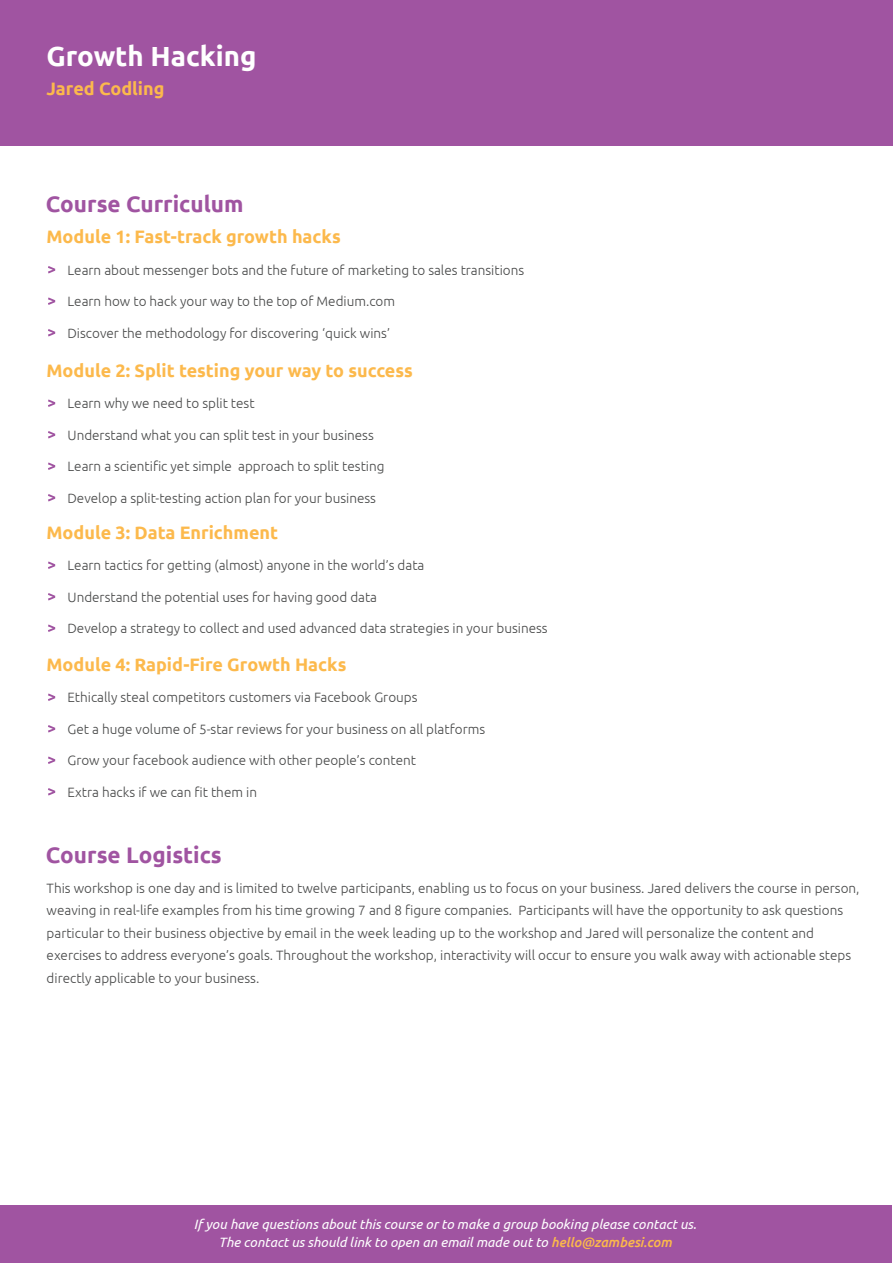
<style>
.page{position:relative;width:893px;height:1263px;background:#fff}
.page>*{position:absolute;margin:0;border:0;box-sizing:border-box;transform-origin:0 0}
.t1{font:700 27.6px "Ubuntu";color:#fff}
.t2{font:700 22.5px "Ubuntu";color:#a054a1}
.t3{font:700 18px "Ubuntu";color:#fcb94c}
.t4{font:300 13.5px/22.5px "Ubuntu";color:#484949}
.t5{font:italic 13.5px/18px "Ubuntu";color:#fff;text-align:center}
.s1{font-weight:500;color:#fcb94b}
</style>
<div class="page">
<div style="left:0;top:0;width:893px;height:146px;background:#a054a1"></div>
<svg style="left:48px;top:266px;width:7px;height:7px"></svg>
<svg style="left:48px;top:399px;width:7px;height:8px"></svg>
<svg style="left:48px;top:561px;width:7px;height:8px"></svg>
<svg style="left:48px;top:693px;width:7px;height:8px"></svg>
<svg style="left:48px;top:725px;width:7px;height:7px"></svg>
<svg style="left:48px;top:756px;width:7px;height:8px"></svg>
<svg style="left:48px;top:788px;width:7px;height:7px"></svg>
<svg style="left:48px;top:593px;width:7px;height:7px"></svg>
<svg style="left:48px;top:624px;width:7px;height:8px"></svg>
<svg style="left:48px;top:431px;width:7px;height:7px"></svg>
<svg style="left:48px;top:462px;width:7px;height:8px"></svg>
<svg style="left:48px;top:494px;width:7px;height:7px"></svg>
<svg style="left:48px;top:297px;width:7px;height:8px"></svg>
<svg style="left:48px;top:329px;width:7px;height:7px"></svg>
<div style="left:0;top:1206px;width:892px;height:57px;background:#a054a1"></div>
<h1 class="t1" style="left:46px;top:39px;width:212px">Growth Hacking</h1>
<h3 class="t3" style="left:46px;top:78px;width:120px">Jared Codling</h3>
<h2 class="t2" style="left:46px;top:190px;width:199px">Course Curriculum</h2>
<h3 class="t3" style="left:46px;top:226px;width:296px">Module 1: Fast-track growth hacks</h3>
<p class="t4" style="left:68px;top:258px;width:458px">Learn about messenger bots and the future of marketing to sales transitions</p>
<p class="t4" style="left:68px;top:290px;width:329px">Learn how to hack your way to the top of Medium.com</p>
<p class="t4" style="left:68px;top:321px;width:324px">Discover the methodology for discovering ‘quick wins’</p>
<h3 class="t3" style="left:46px;top:359px;width:368px">Module 2: Split testing your way to success</h3>
<p class="t4" style="left:68px;top:392px;width:189px">Learn why we need to split test</p>
<p class="t4" style="left:68px;top:423px;width:308px">Understand what you can split test in your business</p>
<p class="t4" style="left:68px;top:455px;width:319px">Learn a scientific yet simple approach to split testing</p>
<p class="t4" style="left:68px;top:486px;width:310px">Develop a split-testing action plan for your business</p>
<h3 class="t3" style="left:46px;top:521px;width:233px">Module 3: Data Enrichment</h3>
<p class="t4" style="left:68px;top:554px;width:358px">Learn tactics for getting (almost) anyone in the world’s data</p>
<p class="t4" style="left:68px;top:585px;width:311px">Understand the potential uses for having good data</p>
<p class="t4" style="left:68px;top:617px;width:482px">Develop a strategy to collect and used advanced data strategies in your business</p>
<h3 class="t3" style="left:46px;top:653px;width:301px">Module 4: Rapid-Fire Growth Hacks</h3>
<p class="t4" style="left:68px;top:686px;width:351px">Ethically steal competitors customers via Facebook Groups</p>
<p class="t4" style="left:68px;top:717px;width:419px">Get a huge volume of 5-star reviews for your business on all platforms</p>
<p class="t4" style="left:68px;top:749px;width:350px">Grow your facebook audience with other people’s content</p>
<p class="t4" style="left:68px;top:780px;width:191px">Extra hacks if we can fit them in</p>
<h2 class="t2" style="left:46px;top:841px;width:177px">Course Logistics</h2>
<p class="t4" style="left:47px;top:876px;width:814px">This workshop is one day and is limited to twelve participants, enabling us to focus on your business. Jared delivers the course in person, weaving in real-life examples from his time growing 7 and 8 figure companies. Participants will have the opportunity to ask questions particular to their business objective by email in the week leading up to the workshop and Jared will personalize the content and exercises to address everyone’s goals. Throughout the workshop, interactivity will occur to ensure you walk away with actionable steps directly applicable to your business.</p>
<p class="t5" style="left:194px;top:1215px;width:504px">If you have questions about this course or to make a group booking please contact us.<br>The contact us should link to open an email made out to <span class="s1">hello@zambesi.com</span></p>
</div>
